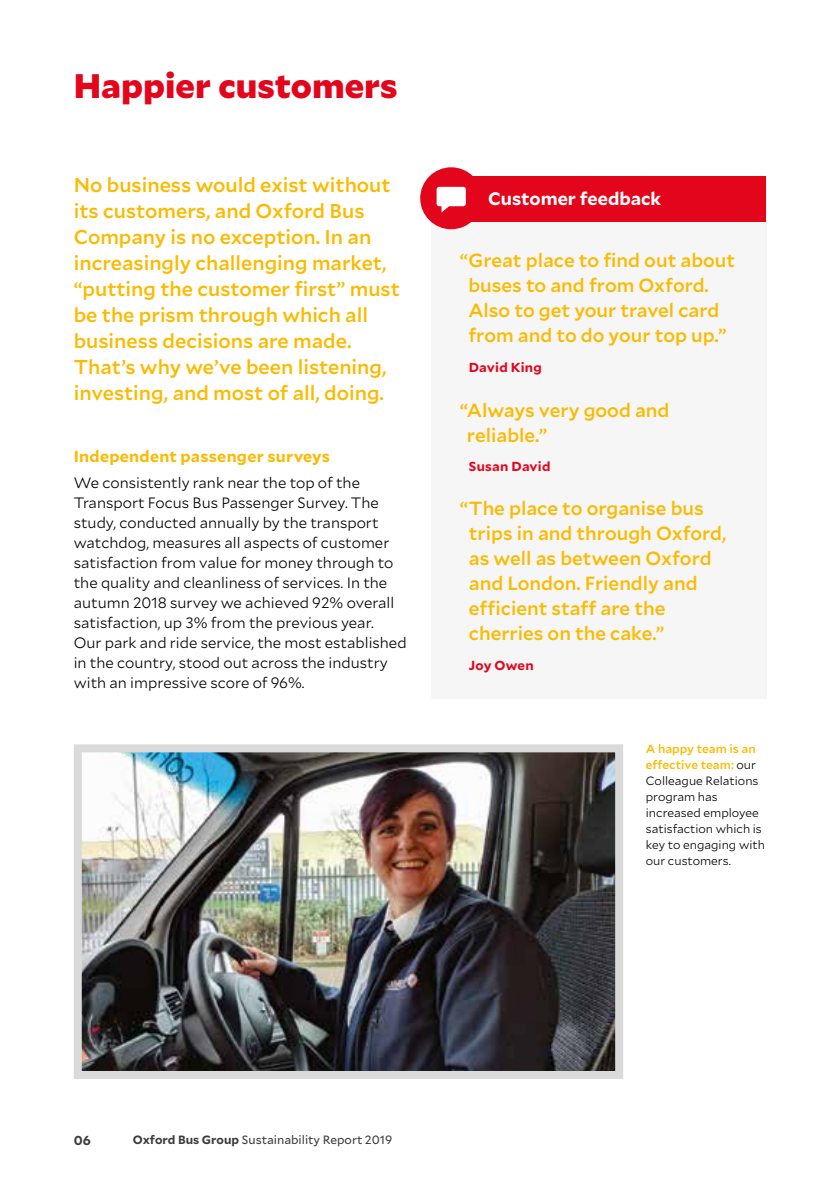
<style>
.page{position:relative;width:840px;height:1191px;background:#fff}
.page>*{position:absolute;margin:0;border:0;box-sizing:border-box;transform-origin:0 0}
.t1{font:900 34px "Mallory";color:#e3051b}
.t2{font:500 20px/26px "Mallory";color:#fbba00}
.t3{font:500 19px/25px "Mallory";color:#fbba00}
.t4{font:700 18px "Mallory";color:#fff}
.t5{font:700 16px "Mallory";letter-spacing:.015em;color:#fbba00}
.t6{font:300 15px/20px "Mallory";color:#000}
.t7{font:700 13px "Mallory";letter-spacing:.015em;color:#e3051b}
.t8{font:700 13px "Mallory";color:#3c3c3b}
.t9{font:300 12px/16px "Mallory";color:#000}
.t10{font:12px "Mallory";color:#3c3c3b}
.s1{font-weight:500;color:#fbba00}
.s2{font-weight:700}
</style>
<div class="page">
<img style="left:83px;top:753px;width:530px;height:317px">
<div style="left:74px;top:744px;width:548px;height:335px;border:8px solid #dadada"></div>
<div style="left:431px;top:176px;width:335px;height:45px;background:#e3051b"></div>
<div style="left:420px;top:167px;width:62px;height:62px;background:#e3051b;border-radius:50%"></div>
<svg style="left:436px;top:187px;width:29px;height:25px"></svg>
<h1 class="t1" style="left:74px;top:59px;width:325px">Happier customers</h1>
<p class="t2" style="left:74px;top:171px;width:327px">No business would exist without its customers, and Oxford Bus<br>Company is no exception. In an increasingly challenging market, “putting the customer first” must be the prism through which all business decisions are made.<br>That’s why we’ve been listening, investing, and most of all, doing.</p>
<p class="t5" style="left:74px;top:445px;width:257px">Independent passenger surveys</p>
<p class="t6" style="left:74px;top:472px;width:334px">We consistently rank near the top of the Transport Focus Bus Passenger Survey. The study, conducted annually by the transport watchdog, measures all aspects of customer satisfaction from value for money through to the quality and cleanliness of services. In the autumn 2018 survey we achieved 92% overall satisfaction, up 3% from the previous year.<br>Our park and ride service, the most established in the country, stood out across the industry with an impressive score of 96%.</p>
<p class="t4" style="left:488px;top:185px;width:174px">Customer feedback</p>
<p class="t3" style="left:468px;top:247px;width:268px;text-indent:-8px">“Great place to find out about buses to and from Oxford.<br>Also to get your travel card from and to do your top up.”</p>
<p class="t7" style="left:468px;top:357px;width:74px">David King</p>
<p class="t3" style="left:466px;top:396px;width:204px;text-indent:-7px">“Always very good and reliable.”</p>
<p class="t7" style="left:468px;top:457px;width:83px">Susan David</p>
<p class="t3" style="left:468px;top:495px;width:259px;text-indent:-9px">“The place to organise bus trips in and through Oxford, as well as between Oxford and London. Friendly and efficient staff are the cherries on the cake.”</p>
<p class="t7" style="left:468px;top:655px;width:66px">Joy Owen</p>
<p class="t9" style="left:645px;top:740px;width:120px"><span class="s1">A happy team is an effective team:</span> our<br>Colleague Relations program has increased employee satisfaction which is key to engaging with our customers.</p>
<p class="t8" style="left:74px;top:1130px;width:19px">06</p>
<p class="t10" style="left:133px;top:1131px;width:261px"><span class="s2">Oxford Bus Group</span> Sustainability Report 2019</p>
</div>
